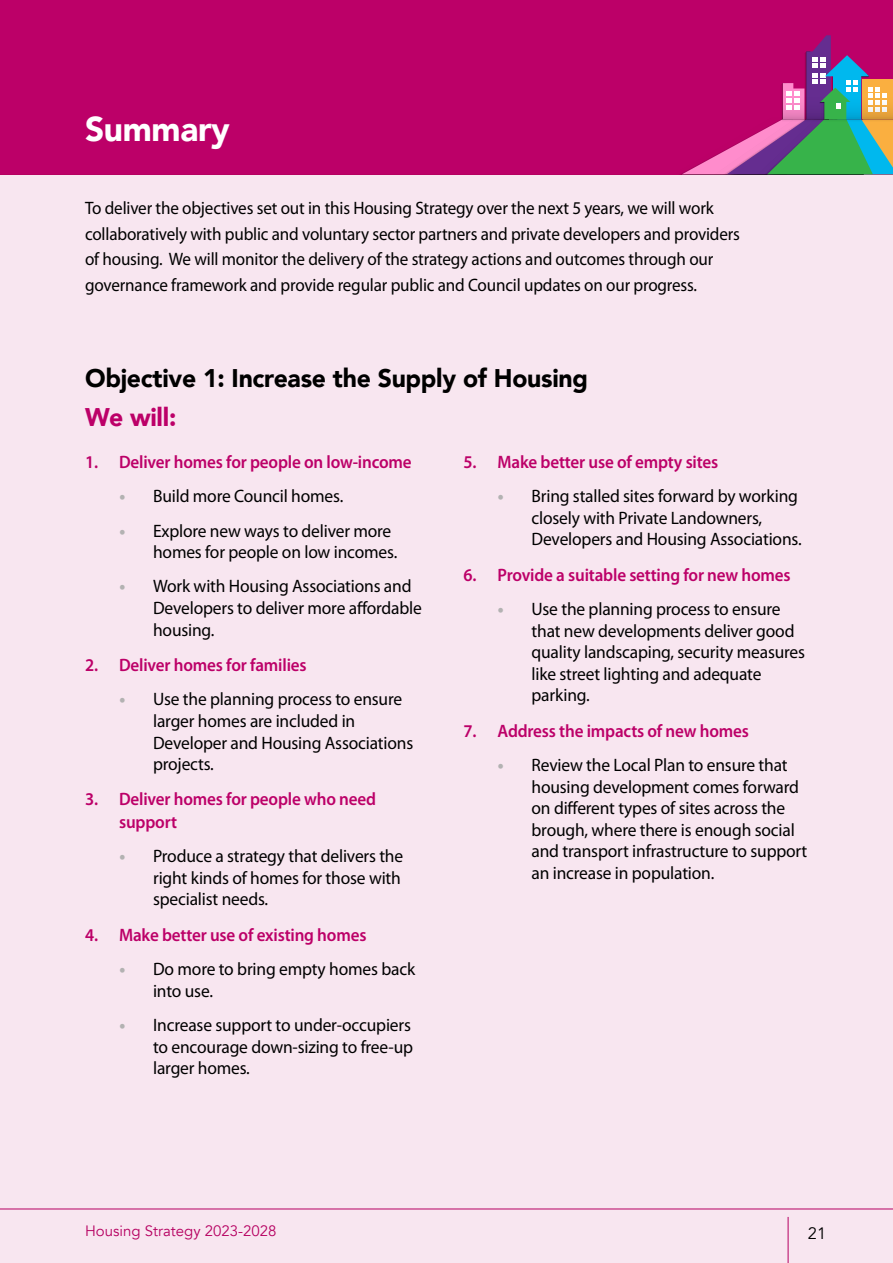
<style>
.page{position:relative;width:893px;height:1263px;background:#fff}
.page>*{position:absolute;margin:0;border:0;box-sizing:border-box;transform-origin:0 0}
.sub_head1{font:900 34.5px "Avenir";letter-spacing:-.01em;color:#fff}
.sub_head2{font:900 25.5px/39px "Avenir";letter-spacing:-.01em;color:#000}
.body_12_light{font:18px/21.6px "Myriad Pro";letter-spacing:-.01em;color:#000}
.body_12_light-2{font:18px/25.5px "Myriad Pro";letter-spacing:-.01em;color:#000;scale:.95 1}
.bold_text_pink{font:600 18px/22.5px "Myriad Pro";letter-spacing:-.01em;color:#bc0068;scale:.95 1}
.t1{font:16.5px "Avenir";color:#000}
.t2{font:15px "Avenir";color:#bc0068}
.s1{color:#bc0068}
.s2{font-family:"Avenir";font-weight:900;font-size:13.5px;color:#b3b2b2}
</style>
<div class="page">
<div style="left:0;top:0;width:893px;height:174px;background:#bc0068"></div>
<div style="left:0;top:174px;width:893px;height:1089px;background:#f8e6f0"></div>
<svg style="left:681px;top:35px;width:212px;height:139px"></svg>
<h1 class="sub_head1" style="left:85px;top:99px;width:146px">Summary</h1>
<p class="body_12_light-2" style="left:85px;top:195px;width:691px">To deliver the objectives set out in this Housing Strategy over the next 5 years, we will work collaboratively with public and voluntary sector partners and private developers and providers of housing. We will monitor the delivery of the strategy actions and outcomes through our governance framework and provide regular public and Council updates on our progress.</p>
<h2 class="sub_head2" style="left:85px;top:358px;width:505px">Objective 1: Increase the Supply of Housing<br><span class="s1">We will:</span></h2>
<p class="bold_text_pink" style="left:85px;top:450px;width:345px">1. Deliver homes for people on low-income</p>
<p class="body_12_light" style="left:119px;top:485px;width:226px"><span class="s2">•</span> Build more Council homes.</p>
<p class="body_12_light" style="left:153px;top:519px;width:246px;text-indent:-34px"><span class="s2">•</span> Explore new ways to deliver more homes for people on low incomes.</p>
<p class="body_12_light" style="left:153px;top:575px;width:270px;text-indent:-34px"><span class="s2">•</span> Work with Housing Associations and<br>Developers to deliver more affordable housing.</p>
<p class="bold_text_pink" style="left:85px;top:653px;width:235px">2. Deliver homes for families</p>
<p class="body_12_light" style="left:153px;top:688px;width:262px;text-indent:-34px"><span class="s2">•</span> Use the planning process to ensure larger homes are included in<br>Developer and Housing Associations projects.</p>
<p class="bold_text_pink" style="left:119px;top:788px;width:272px;text-indent:-34px">3. Deliver homes for people who need support</p>
<p class="body_12_light" style="left:153px;top:845px;width:252px;text-indent:-34px"><span class="s2">•</span> Produce a strategy that delivers the right kinds of homes for those with specialist needs.</p>
<p class="bold_text_pink" style="left:85px;top:923px;width:298px">4. Make better use of existing homes</p>
<p class="body_12_light" style="left:153px;top:958px;width:264px;text-indent:-34px"><span class="s2">•</span> Do more to bring empty homes back into use.</p>
<p class="body_12_light" style="left:153px;top:1014px;width:262px;text-indent:-34px"><span class="s2">•</span> Increase support to under-occupiers to encourage down-sizing to free-up larger homes.</p>
<p class="bold_text_pink" style="left:463px;top:450px;width:270px">5. Make better use of empty sites</p>
<p class="body_12_light" style="left:531px;top:485px;width:272px;text-indent:-34px"><span class="s2">•</span> Bring stalled sites forward by working closely with Private Landowners,<br>Developers and Housing Associations.</p>
<p class="bold_text_pink" style="left:463px;top:563px;width:346px">6. Provide a suitable setting for new homes</p>
<p class="body_12_light" style="left:531px;top:598px;width:275px;text-indent:-34px"><span class="s2">•</span> Use the planning process to ensure that new developments deliver good quality landscaping, security measures like street lighting and adequate parking.</p>
<p class="bold_text_pink" style="left:463px;top:719px;width:302px">7. Address the impacts of new homes</p>
<p class="body_12_light" style="left:531px;top:754px;width:277px;text-indent:-34px"><span class="s2">•</span> Review the Local Plan to ensure that housing development comes forward on different types of sites across the brough, where there is enough social and transport infrastructure to support an increase in population.</p>
<p class="t2" style="left:85px;top:1222px;width:193px">Housing Strategy 2023-2028</p>
<p class="t1" style="left:808px;top:1223px;width:20px">21</p>
</div>
